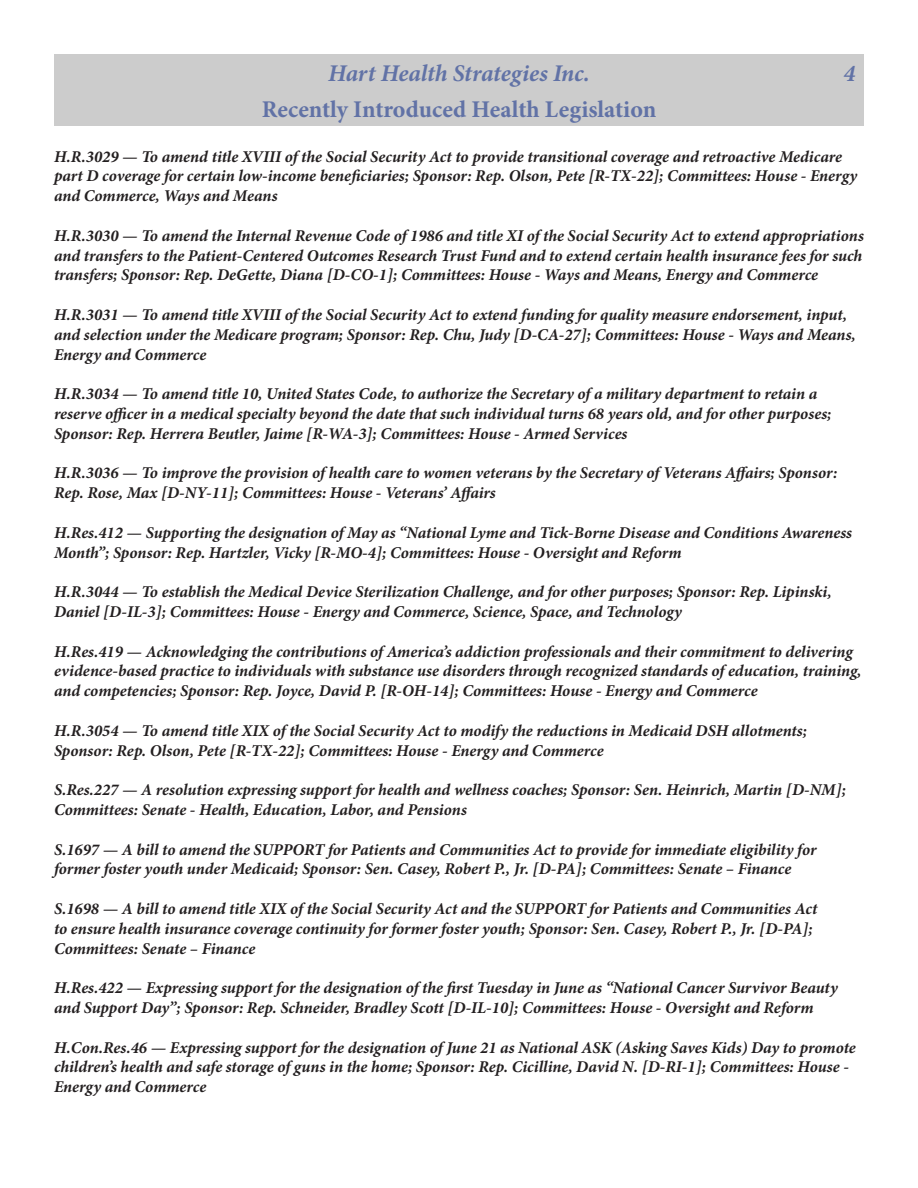
<style>
.page{position:relative;width:918px;height:1188px;background:#fff}
.page>*{position:absolute;margin:0;border:0;box-sizing:border-box;transform-origin:0 0}
.t1{font:700 24px "Minion Pro";color:#6172a6}
.t2{font:italic 700 24px "Minion Pro";letter-spacing:-.005em;color:#6172a6}
.t3{font:italic 700 16.5px/19.8px "Minion Pro";letter-spacing:-.005em;color:#231f20}
</style>
<div class="page">
<div style="left:54px;top:90px;width:810px;height:36px;background:#ccc"></div>
<div style="left:54px;top:54px;width:810px;height:36px;background:#ccc"></div>
<p class="t2" style="left:328px;top:59px;width:263px">Hart Health Strategies Inc.</p>
<p class="t2" style="left:844px;top:59px;width:13px">4</p>
<p class="t1" style="left:262px;top:95px;width:396px">Recently Introduced Health Legislation</p>
<p class="t3" style="left:54px;top:147px;width:805px">H.R.3029 — To amend title XVIII of the Social Security Act to provide transitional coverage and retroactive Medicare part D coverage for certain low-income beneficiaries; Sponsor: Rep. Olson, Pete [R-TX-22]; Committees: House - Energy and Commerce, Ways and Means</p>
<p class="t3" style="left:54px;top:226px;width:811px;text-align:justify">H.R.3030 — To amend the Internal Revenue Code of 1986 and title XI of the Social Security Act to extend appropriations and transfers to the Patient-Centered Outcomes Research Trust Fund and to extend certain health insurance fees for such transfers; Sponsor: Rep. DeGette, Diana [D-CO-1]; Committees: House - Ways and Means, Energy and Commerce</p>
<p class="t3" style="left:54px;top:306px;width:803px">H.R.3031 — To amend title XVIII of the Social Security Act to extend funding for quality measure endorsement, input, and selection under the Medicare program; Sponsor: Rep. Chu, Judy [D-CA-27]; Committees: House - Ways and Means,<br>Energy and Commerce</p>
<p class="t3" style="left:54px;top:385px;width:779px">H.R.3034 — To amend title 10, United States Code, to authorize the Secretary of a military department to retain a reserve officer in a medical specialty beyond the date that such individual turns 68 years old, and for other purposes;<br>Sponsor: Rep. Herrera Beutler, Jaime [R-WA-3]; Committees: House - Armed Services</p>
<p class="t3" style="left:54px;top:464px;width:785px">H.R.3036 — To improve the provision of health care to women veterans by the Secretary of Veterans Affairs; Sponsor:<br>Rep. Rose, Max [D-NY-11]; Committees: House - Veterans’ Affairs</p>
<p class="t3" style="left:54px;top:523px;width:800px">H.Res.412 — Supporting the designation of May as “National Lyme and Tick-Borne Disease and Conditions Awareness<br>Month”; Sponsor: Rep. Hartzler, Vicky [R-MO-4]; Committees: House - Oversight and Reform</p>
<p class="t3" style="left:54px;top:583px;width:779px">H.R.3044 — To establish the Medical Device Sterilization Challenge, and for other purposes; Sponsor: Rep. Lipinski,<br>Daniel [D-IL-3]; Committees: House - Energy and Commerce, Science, Space, and Technology</p>
<p class="t3" style="left:54px;top:642px;width:809px">H.Res.419 — Acknowledging the contributions of America’s addiction professionals and their commitment to delivering evidence-based practice to individuals with substance use disorders through recognized standards of education, training, and competencies; Sponsor: Rep. Joyce, David P. [R-OH-14]; Committees: House - Energy and Commerce</p>
<p class="t3" style="left:54px;top:721px;width:755px">H.R.3054 — To amend title XIX of the Social Security Act to modify the reductions in Medicaid DSH allotments;<br>Sponsor: Rep. Olson, Pete [R-TX-22]; Committees: House - Energy and Commerce</p>
<p class="t3" style="left:54px;top:781px;width:794px">S.Res.227 — A resolution expressing support for health and wellness coaches; Sponsor: Sen. Heinrich, Martin [D-NM];<br>Committees: Senate - Health, Education, Labor, and Pensions</p>
<p class="t3" style="left:54px;top:840px;width:764px">S.1697 — A bill to amend the SUPPORT for Patients and Communities Act to provide for immediate eligibility for former foster youth under Medicaid; Sponsor: Sen. Casey, Robert P., Jr. [D-PA]; Committees: Senate – Finance</p>
<p class="t3" style="left:54px;top:900px;width:765px">S.1698 — A bill to amend title XIX of the Social Security Act and the SUPPORT for Patients and Communities Act to ensure health insurance coverage continuity for former foster youth; Sponsor: Sen. Casey, Robert P., Jr. [D-PA];<br>Committees: Senate – Finance</p>
<p class="t3" style="left:54px;top:979px;width:785px">H.Res.422 — Expressing support for the designation of the first Tuesday in June as “National Cancer Survivor Beauty and Support Day”; Sponsor: Rep. Schneider, Bradley Scott [D-IL-10]; Committees: House - Oversight and Reform</p>
<p class="t3" style="left:54px;top:1038px;width:803px">H.Con.Res.46 — Expressing support for the designation of June 21 as National ASK (Asking Saves Kids) Day to promote children’s health and safe storage of guns in the home; Sponsor: Rep. Cicilline, David N. [D-RI-1]; Committees: House -<br>Energy and Commerce</p>
</div>
